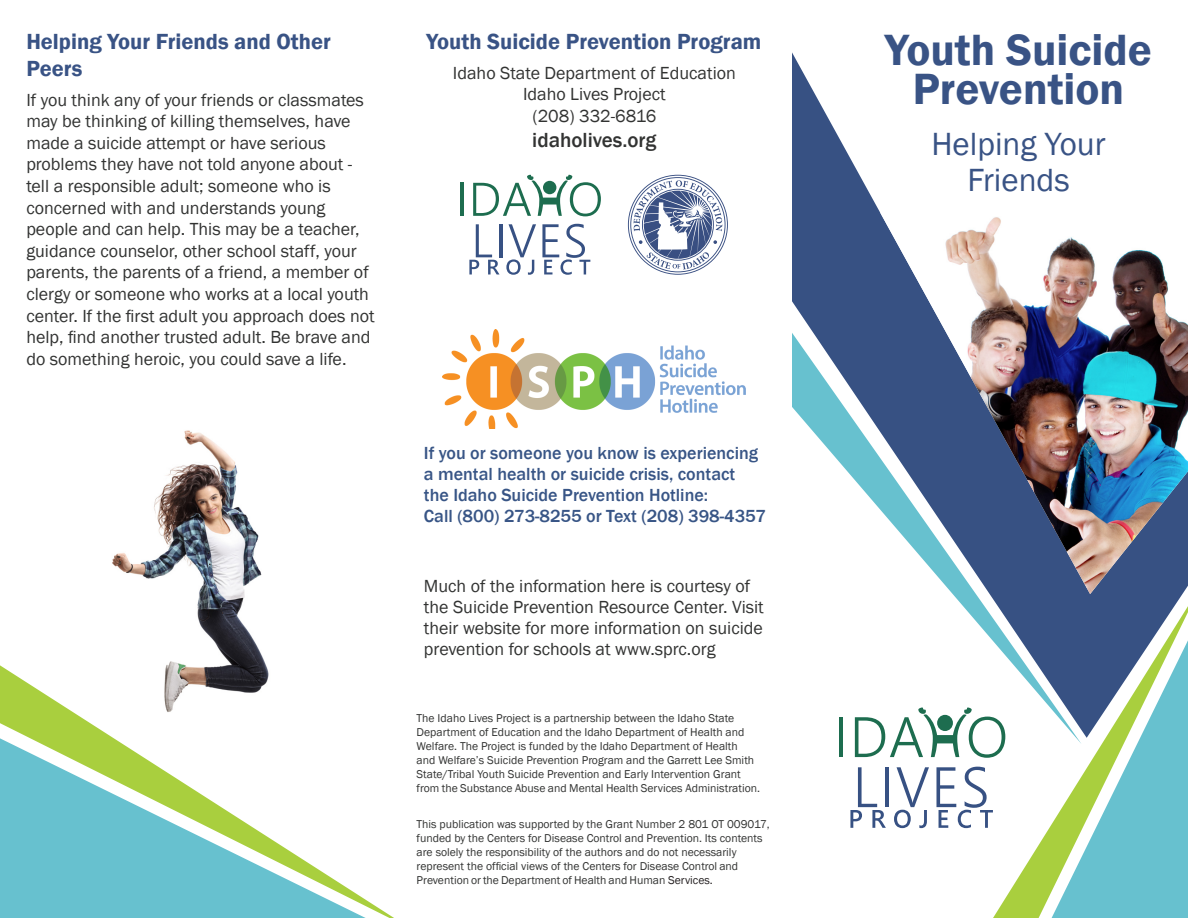
<style>
.page{position:relative;width:1188px;height:918px;background:#fff}
.page>*{position:absolute;margin:0;border:0;box-sizing:border-box;transform-origin:0 0}
.t1{font:600 45px/39px "Franklin Gothic";color:#395385;text-align:center}
.t2{font:33px/36px "Franklin Gothic";color:#395385;text-align:center}
.t3{font:600 22.5px/27px "Franklin Gothic";color:#395385}
.t4{font:500 21px "Franklin Gothic";color:#323332}
.t5{font:18px/21.6px "Franklin Gothic";color:#323332}
.t6{font:500 18px/21px "Franklin Gothic";color:#385586}
.t7{font:11.7px/14.1px "Franklin Gothic";color:#323332}
.s1{color:#231f20}
</style>
<div class="page">
<svg style="left:792px;top:52px;width:88px;height:457px;fill:#375183"></svg>
<img style="left:880px;top:212px;width:308px;height:382px">
<svg style="left:993px;top:606px;width:195px;height:312px"></svg>
<svg style="left:1052px;top:640px;width:136px;height:278px"></svg>
<hr style="left:839px;top:717px;width:4px;height:40px;background:#1d6d4f">
<svg style="left:850px;top:767px;width:36px;height:61px"></svg>
<hr style="left:885px;top:767px;width:4px;height:40px;background:#375183">
<svg style="left:894px;top:767px;width:35px;height:61px"></svg>
<svg style="left:936px;top:767px;width:57px;height:61px"></svg>
<svg style="left:855px;top:707px;width:150px;height:51px"></svg>
<img style="left:112px;top:430px;width:154px;height:235px">
<svg style="left:0;top:665px;width:394px;height:253px"></svg>
<svg style="left:0;top:738px;width:366px;height:180px;fill:#67c1cf"></svg>
<img style="left:442px;top:329px;width:304px;height:99px">
<hr style="left:460px;top:183px;width:3px;height:33px;background:#1d6d4f">
<svg style="left:469px;top:224px;width:31px;height:50px"></svg>
<hr style="left:499px;top:224px;width:3px;height:33px;background:#375183">
<svg style="left:506px;top:224px;width:30px;height:51px"></svg>
<svg style="left:542px;top:224px;width:48px;height:51px"></svg>
<svg style="left:473px;top:174px;width:128px;height:42px"></svg>
<svg style="left:628px;top:175px;width:100px;height:100px"></svg>
<p class="t3" style="left:26px;top:28px;width:306px">Helping Your Friends and Other<br>Peers</p>
<p class="t5" style="left:26px;top:89px;width:350px">If you think any of your friends or classmates may be thinking of killing themselves, have made a suicide attempt or have serious problems they have not told anyone about - tell a responsible adult; someone who is concerned with and understands young people and can help. This may be a teacher, guidance counselor, other school staff, your parents, the parents of a friend, a member of clergy or someone who works at a local youth center. If the first adult you approach does not help, find another trusted adult. Be brave and do something heroic, you could save a life.</p>
<p class="t3" style="left:427px;top:28px;width:336px">Youth Suicide Prevention Program</p>
<p class="t5" style="left:453px;top:62px;width:285px;text-align:center">Idaho State Department of Education<br>Idaho Lives Project<br>(208) 332-6816</p>
<p class="t4" style="left:532px;top:127px;width:126px">idaholives.org</p>
<p class="t6" style="left:424px;top:443px;width:344px">If you or someone you know is experiencing a mental health or suicide crisis, contact<br>the Idaho Suicide Prevention Hotline:<br>Call (800) 273-8255 or Text (208) 398-4357</p>
<p class="t5" style="left:424px;top:576px;width:341px;line-height:21px">Much of the information here is courtesy of the Suicide Prevention Resource Center. Visit their website for more information on suicide prevention for schools at www.sprc.org</p>
<p class="t7" style="left:417px;top:711px;width:345px">The Idaho Lives Project is a partnership between the Idaho State Department of Education and the Idaho Department of Health and Welfare. The Project is funded by the Idaho Department of Health<br>and Welfare’s Suicide Prevention Program and the Garrett Lee Smith State/Tribal Youth Suicide Prevention and Early Intervention Grant from the Substance Abuse and Mental Health Services Administration.</p>
<p class="t7" style="left:417px;top:817px;width:355px">This publication was supported by the Grant Number 2 801 OT 009017, funded by the Centers for Disease Control and Prevention. Its contents are solely the responsibility of the authors and do not necessarily represent the official views of the Centers for Disease Control and Prevention or the Department of Health and Human <span class="s1">Services.</span></p>
<h1 class="t1" style="left:885px;top:31px;width:268px">Youth Suicide<br>Prevention</h1>
<p class="t2" style="left:931px;top:126px;width:176px">Helping Your<br>Friends</p>
</div>
